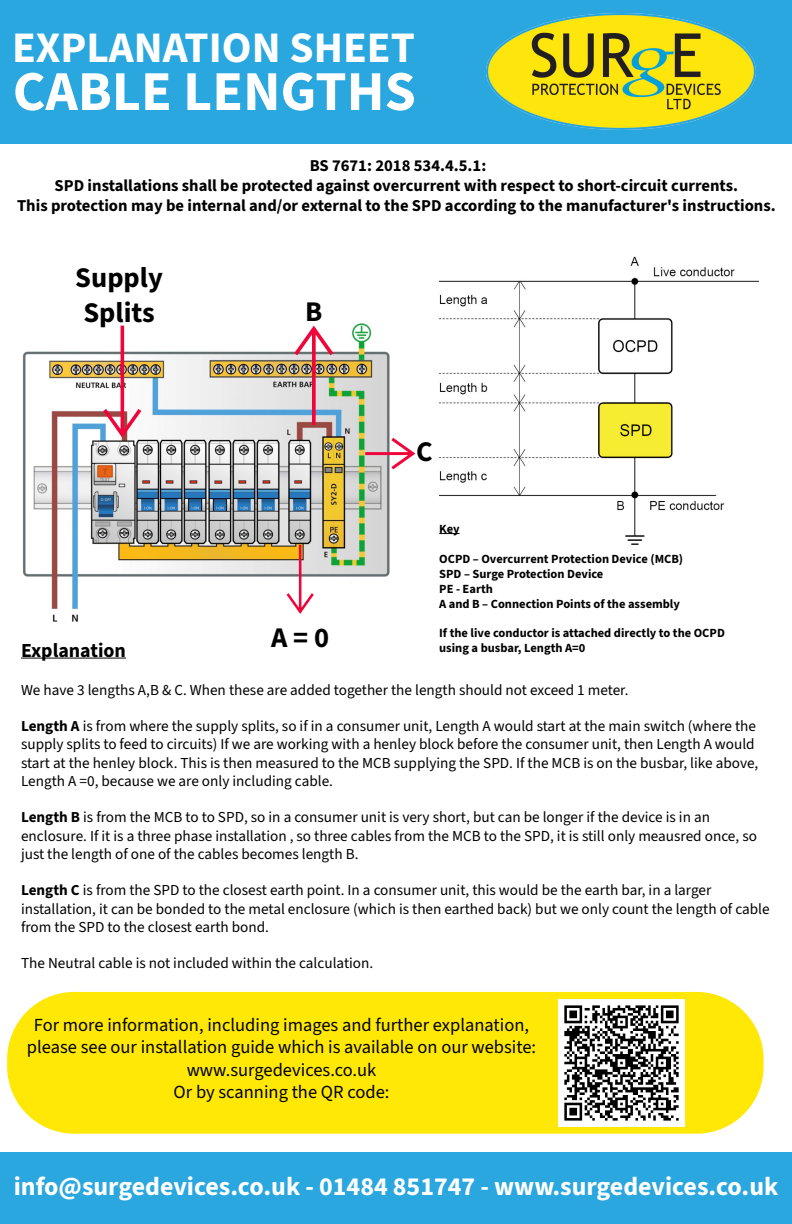
<style>
.page{position:relative;width:792px;height:1224px;background:#fff}
.page>*{position:absolute;margin:0;border:0;box-sizing:border-box;transform-origin:0 0}
.t1{font:700 56.3px "Source Sans 3";color:#fff}
.t2{font:700 43.6px "Source Sans 3";color:#fff}
.t3{font:700 28.5px/34.2px "Source Sans 3";color:#000}
.t4{font:700 26px "Source Sans 3";color:#fff}
.t5{font:700 19.9px "Source Sans 3";color:#000}
.t6{font:18.5px/22.2px "Source Sans 3";color:#000;text-align:center}
.t7{font:700 16.6px/19.9px "Source Sans 3";color:#000;text-align:center}
.t8{font:15.2px/18.3px "Source Sans 3";color:#000}
.t9{font:700 12.5px/15px "Source Sans 3";color:#000}
.s1{font-weight:700}
</style>
<div class="page">
<div style="left:0;top:0;width:792px;height:143px;background:#2ba7e0"></div>
<img style="left:487px;top:13px;width:269px;height:117px">
<img style="left:439px;top:256px;width:320px;height:289px">
<svg style="left:439px;top:533px;width:21px;height:1px"></svg>
<div style="left:7px;top:992px;width:757px;height:142px;background:#ffe806"></div>
<hr style="left:21px;top:658px;width:105px;height:1px;background:#000">
<img style="left:22px;top:323px;width:368px;height:299px">
<svg style="left:291px;top:323px;width:46px;height:106px"></svg>
<svg style="left:284px;top:542px;width:32px;height:74px"></svg>
<svg style="left:362px;top:435px;width:54px;height:37px"></svg>
<svg style="left:100px;top:323px;width:45px;height:118px"></svg>
<img style="left:558px;top:1000px;width:127px;height:126px">
<div style="left:0;top:1152px;width:792px;height:72px;background:#2ba7e0"></div>
<h2 class="t2" style="left:12px;top:19px;width:405px">EXPLANATION SHEET</h2>
<h1 class="t1" style="left:13px;top:54px;width:405px">CABLE LENGTHS</h1>
<p class="t7" style="left:17px;top:156px;width:760px">BS 7671: 2018 534.4.5.1:<br>SPD installations shall be protected against overcurrent with respect to short-circuit currents.<br>This protection may be internal and/or external to the SPD according to the manufacturer's instructions.</p>
<h3 class="t3" style="left:75px;top:261px;width:89px">Supply<br>Splits</h3>
<h3 class="t3" style="left:305px;top:294px;width:19px">B</h3>
<h3 class="t3" style="left:416px;top:435px;width:18px">C</h3>
<p class="t9" style="left:439px;top:521px;width:22px">Key</p>
<p class="t9" style="left:439px;top:551px;width:246px">OCPD – Overcurrent Protection Device (MCB)<br>SPD – Surge Protection Device<br>PE - Earth<br>A and B – Connection Points of the assembly</p>
<p class="t9" style="left:439px;top:626px;width:287px">If the live conductor is attached directly to the OCPD</p>
<h3 class="t3" style="left:271px;top:621px;width:59px">A = 0</h3>
<h3 class="t5" style="left:21px;top:637px;width:106px">Explanation</h3>
<p class="t9" style="left:439px;top:641px;width:148px">using a busbar, Length A=0</p>
<p class="t8" style="left:21px;top:680px;width:609px">We have 3 lengths A,B &amp; C. When these are added together the length should not exceed 1 meter.</p>
<p class="t8" style="left:21px;top:717px;width:739px"><span class="s1">Length A</span> is from where the supply splits, so if in a consumer unit, Length A would start at the main switch (where the supply splits to feed to circuits) If we are working with a henley block before the consumer unit, then Length A would start at the henley block. This is then measured to the MCB supplying the SPD. If the MCB is on the busbar, like above, Length A =0, because we are only including cable.</p>
<p class="t8" style="left:21px;top:808px;width:737px"><span class="s1">Length B</span> is from the MCB to to SPD, so in a consumer unit is very short, but can be longer if the device is in an enclosure. If it is a three phase installation , so three cables from the MCB to the SPD, it is still only meausred once, so just the length of one of the cables becomes length B.</p>
<p class="t8" style="left:21px;top:881px;width:750px"><span class="s1">Length C</span> is from the SPD to the closest earth point. In a consumer unit, this would be the earth bar, in a larger installation, it can be bonded to the metal enclosure (which is then earthed back) but we only count the length of cable from the SPD to the closest earth bond.</p>
<p class="t8" style="left:21px;top:954px;width:354px">The Neutral cable is not included within the calculation.</p>
<p class="t6" style="left:27px;top:1014px;width:511px">For more information, including images and further explanation, please see our installation guide which is available on our website: www.surgedevices.co.uk<br>Or by scanning the QR code:</p>
<h3 class="t4" style="left:14px;top:1169px;width:766px">info@surgedevices.co.uk - 01484 851747 - www.surgedevices.co.uk</h3>
</div>
